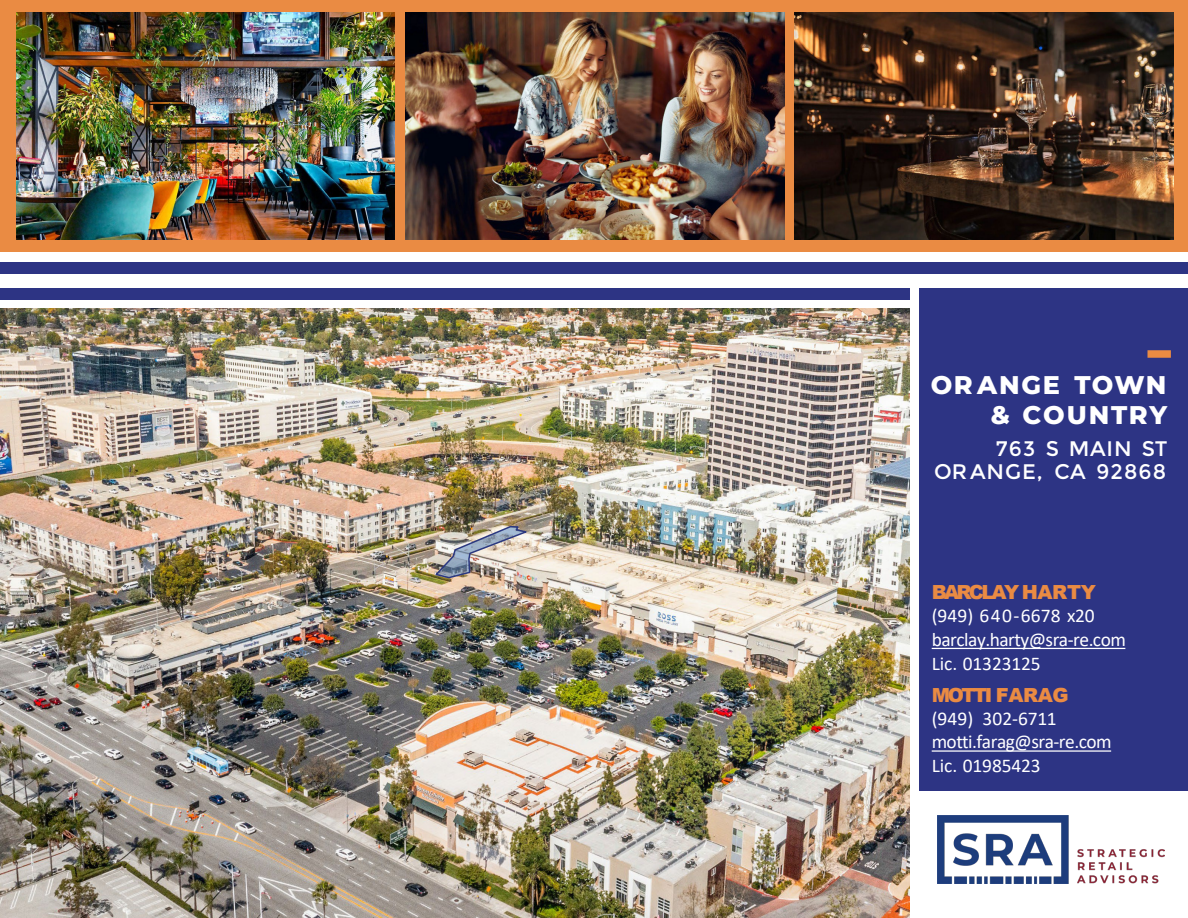
<style>
.page{position:relative;width:1188px;height:918px;background:#fff}
.page>*{position:absolute;margin:0;border:0;box-sizing:border-box;transform-origin:0 0}
.t1{font:800 25.5px/30px "Montserrat";letter-spacing:.065em;color:#fff;text-align:right}
.t2{font:21px/22.5px "Montserrat";letter-spacing:.045em;color:#fff;text-align:right}
.t3{font:19.5px/24.2px "Calibri";letter-spacing:-.015em;color:#fff}
.t4{font:900 19.5px "Arial";letter-spacing:-.14em;color:#ea8b43}
.t5{font:900 19.5px "Arial";letter-spacing:-.07em;color:#ea8b43}
</style>
<div class="page">
<img style="left:0;top:308px;width:910px;height:610px">
<div style="left:0;top:0;width:1188px;height:251px;background:#ea8b43"></div>
<img style="left:406px;top:12px;width:378px;height:228px">
<img style="left:795px;top:12px;width:378px;height:228px">
<img style="left:16px;top:12px;width:379px;height:228px">
<div style="left:0;top:262px;width:1188px;height:12px;background:#2d3484"></div>
<div style="left:0;top:288px;width:910px;height:12px;background:#2d3484"></div>
<div style="left:920px;top:288px;width:268px;height:502px;background:#2d3484"></div>
<div style="left:1148px;top:350px;width:23px;height:8px;background:#ea8b43"></div>
<svg style="left:932px;top:648px;width:193px;height:1px"></svg>
<svg style="left:932px;top:750px;width:179px;height:2px"></svg>
<img style="left:938px;top:815px;width:226px;height:68px">
<img style="left:434px;top:525px;width:97px;height:54px">
<p class="t1" style="left:931px;top:369px;width:238px">ORANGE TOWN &amp; COUNTRY</p>
<p class="t2" style="left:934px;top:438px;width:235px">763 S MAIN ST<br>ORANGE, CA 92868</p>
<p class="t4" style="left:932px;top:578px;width:166px">BARCLAY HARTY</p>
<p class="t3" style="left:932px;top:603px;width:164px">(949) 640-6678 x20</p>
<p class="t3" style="left:932px;top:627px;width:196px">barclay.harty@sra-re.com<br>Lic. 01323125</p>
<p class="t5" style="left:932px;top:681px;width:139px">MOTTI FARAG</p>
<p class="t3" style="left:932px;top:706px;width:127px">(949) 302-6711</p>
<p class="t3" style="left:932px;top:729px;width:182px">motti.farag@sra-re.com<br>Lic. 01985423</p>
</div>
